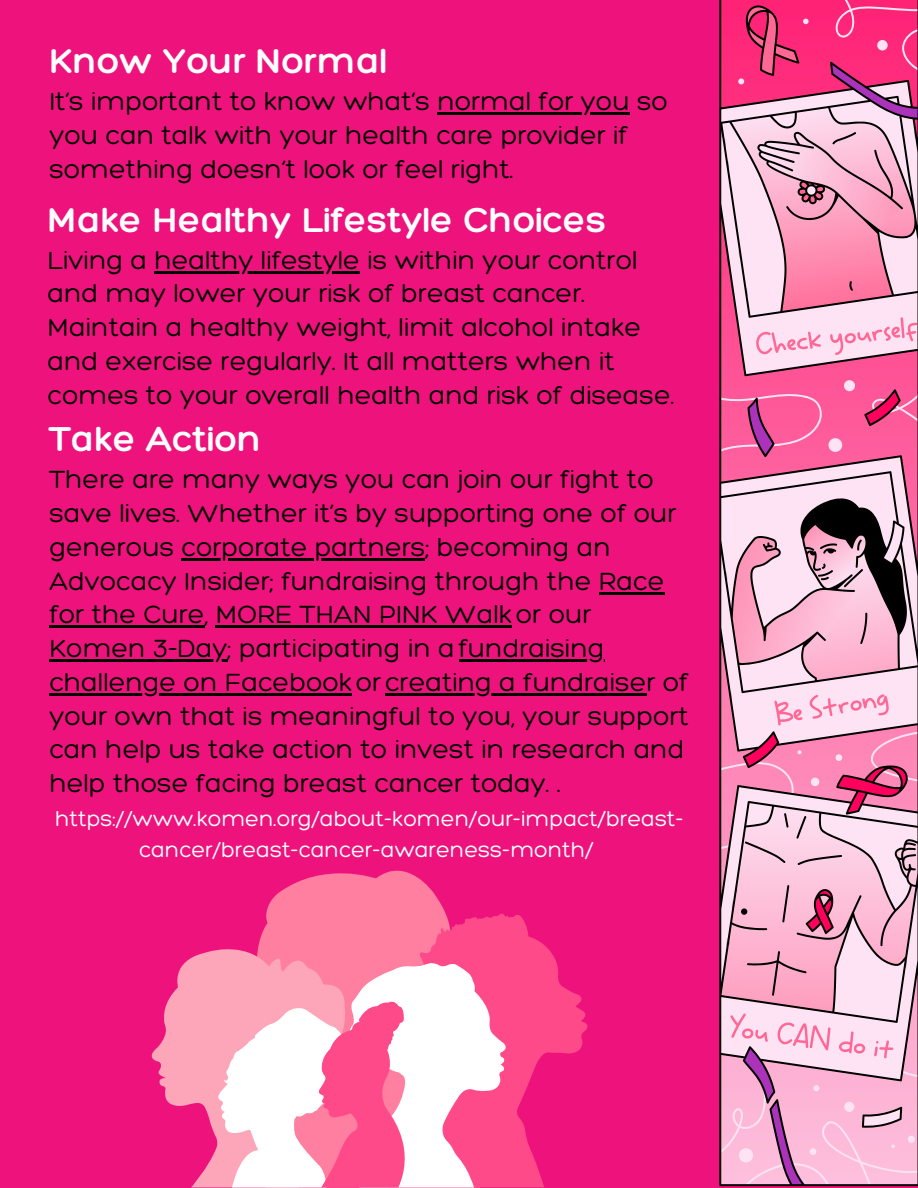
<style>
.page{position:relative;width:918px;height:1188px;background:#ed127c}
.page>*{position:absolute;margin:0;border:0;box-sizing:border-box;transform-origin:0 0}
.t1{font:300 37.5px "Hero";color:#fff}
.t2{font:300 27px/33.8px "Hero";color:#000}
.t3{font:300 22.35px/30.3px "Hero";color:#fff;text-align:center}
</style>
<div class="page">
<svg style="left:259px;top:870px;width:187px;height:93px;fill:#ff7fa0"></svg>
<svg style="left:151px;top:943px;width:196px;height:244px"></svg>
<svg style="left:371px;top:914px;width:217px;height:273px;fill:#ff4a89"></svg>
<svg style="left:217px;top:963px;width:289px;height:225px;background:#feb6cc"></svg>
<svg style="left:719px;top:0;width:199px;height:1186px;background:#e299b9"></svg>
<hr style="left:437px;top:113px;width:193px;height:2px;background:#000">
<hr style="left:154px;top:271px;width:206px;height:2px;background:#000">
<hr style="left:181px;top:558px;width:244px;height:2px;background:#000">
<hr style="left:599px;top:592px;width:65px;height:2px;background:#000">
<hr style="left:49px;top:626px;width:156px;height:2px;background:#000">
<hr style="left:216px;top:626px;width:296px;height:2px;background:#000">
<hr style="left:49px;top:659px;width:179px;height:3px;background:#000">
<hr style="left:459px;top:659px;width:145px;height:3px;background:#000">
<hr style="left:49px;top:693px;width:303px;height:2px;background:#000">
<hr style="left:385px;top:693px;width:261px;height:2px;background:#000">
<p class="t1" style="left:49px;top:38px;width:340px">Know Your Normal</p>
<p class="t2" style="left:49px;top:84px;width:620px">It’s important to know what’s normal for you so you can talk with your health care provider if something doesn’t look or feel right.</p>
<p class="t1" style="left:48px;top:196px;width:560px">Make Healthy Lifestyle Choices</p>
<p class="t2" style="left:48px;top:242px;width:628px">Living a healthy lifestyle is within your control and may lower your risk of breast cancer.<br>Maintain a healthy weight, limit alcohol intake and exercise regularly. It all matters when it comes to your overall health and risk of disease.</p>
<p class="t1" style="left:49px;top:416px;width:213px">Take Action</p>
<p class="t2" style="left:49px;top:462px;width:641px">There are many ways you can join our fight to save lives. Whether it’s by supporting one of our generous corporate partners; becoming an Advocacy Insider; fundraising through the Race for the Cure, MORE THAN PINK Walkor our Komen 3-Day; participating in afundraising challenge on Facebookor creating a fundraiser of your own that is meaningful to you, your support can help us take action to invest in research and help those facing breast cancer today. .</p>
<p class="t3" style="left:55px;top:803px;width:630px">https://www.komen.org/about-komen/our-impact/breast&shy;cancer/breast-cancer-awareness-month/</p>
</div>
